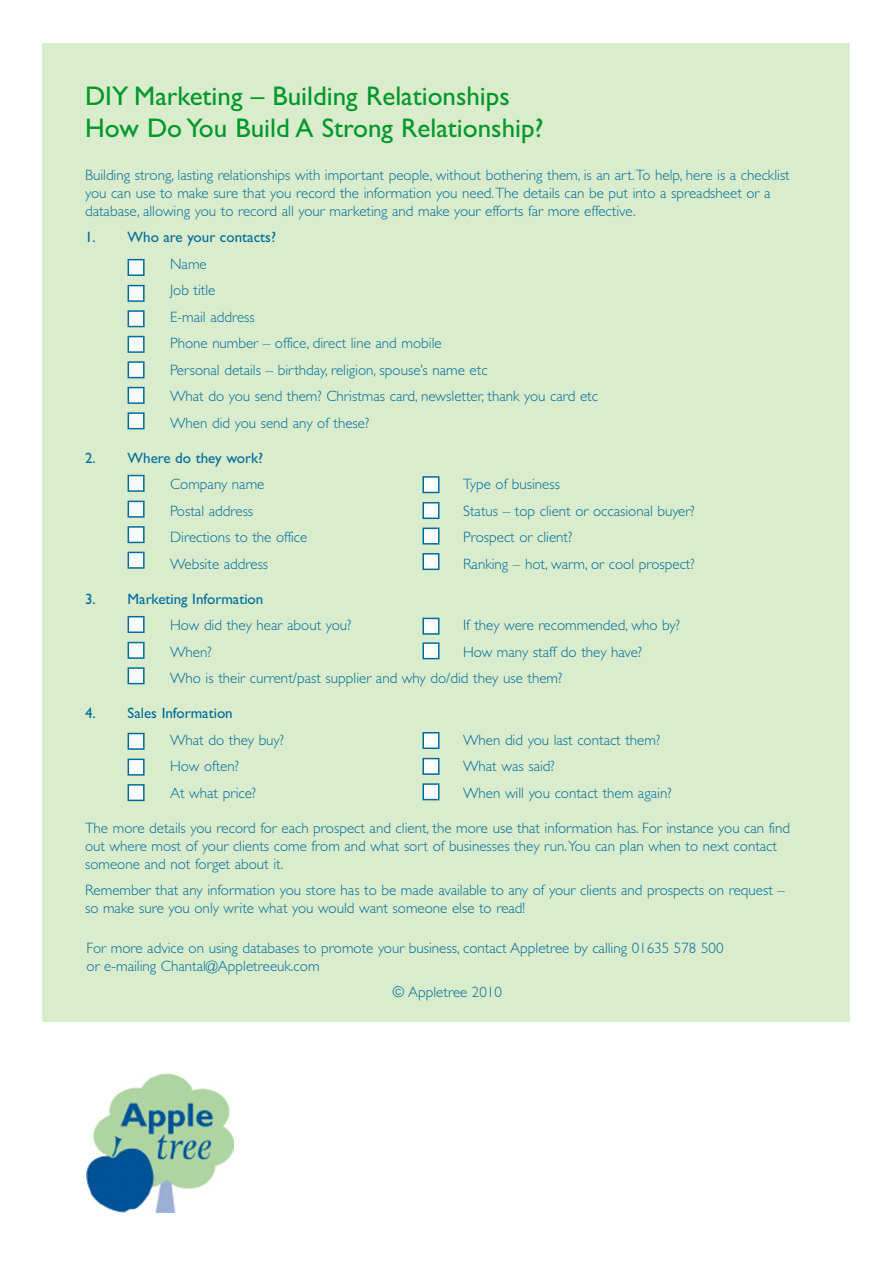
<style>
.page{position:relative;width:893px;height:1263px;background:#fff}
.page>*{position:absolute;margin:0;border:0;box-sizing:border-box;transform-origin:0 0}
.t1{font:27px/32.4px "Gill Sans";color:#00972b}
.t2{font:300 15px/26.5px "Gill Sans";color:#006c9c}
.t3{font:15px "Gill Sans";color:#006c9c}
</style>
<div class="page">
<div style="left:43px;top:44px;width:807px;height:978px;background:#d9eccc"></div>
<img style="left:86px;top:1073px;width:147px;height:140px">
<div style="left:128px;top:260px;width:16px;height:15px;background:#fff"></div>
<div style="left:128px;top:259px;width:17px;height:17px;border:2px solid #006c9c"></div>
<div style="left:128px;top:286px;width:16px;height:15px;background:#fff"></div>
<div style="left:128px;top:285px;width:17px;height:17px;border:2px solid #006c9c"></div>
<div style="left:128px;top:311px;width:16px;height:16px;background:#fff"></div>
<div style="left:128px;top:310px;width:17px;height:17px;border:2px solid #006c9c"></div>
<div style="left:128px;top:337px;width:16px;height:15px;background:#fff"></div>
<div style="left:128px;top:336px;width:17px;height:17px;border:2px solid #006c9c"></div>
<div style="left:128px;top:476px;width:16px;height:15px;background:#fff"></div>
<div style="left:128px;top:475px;width:17px;height:17px;border:2px solid #006c9c"></div>
<div style="left:128px;top:501px;width:16px;height:16px;background:#fff"></div>
<div style="left:128px;top:501px;width:17px;height:17px;border:2px solid #006c9c"></div>
<div style="left:128px;top:527px;width:16px;height:15px;background:#fff"></div>
<div style="left:128px;top:526px;width:17px;height:17px;border:2px solid #006c9c"></div>
<div style="left:128px;top:552px;width:16px;height:16px;background:#fff"></div>
<div style="left:128px;top:552px;width:17px;height:17px;border:2px solid #006c9c"></div>
<div style="left:423px;top:477px;width:16px;height:15px;background:#fff"></div>
<div style="left:422px;top:476px;width:17px;height:17px;border:2px solid #006c9c"></div>
<div style="left:423px;top:503px;width:16px;height:15px;background:#fff"></div>
<div style="left:422px;top:502px;width:17px;height:17px;border:2px solid #006c9c"></div>
<div style="left:423px;top:528px;width:16px;height:16px;background:#fff"></div>
<div style="left:422px;top:527px;width:17px;height:17px;border:2px solid #006c9c"></div>
<div style="left:423px;top:554px;width:16px;height:15px;background:#fff"></div>
<div style="left:422px;top:553px;width:17px;height:17px;border:2px solid #006c9c"></div>
<div style="left:128px;top:617px;width:16px;height:15px;background:#fff"></div>
<div style="left:128px;top:616px;width:17px;height:17px;border:2px solid #006c9c"></div>
<div style="left:128px;top:642px;width:16px;height:16px;background:#fff"></div>
<div style="left:128px;top:642px;width:17px;height:17px;border:2px solid #006c9c"></div>
<div style="left:128px;top:668px;width:16px;height:15px;background:#fff"></div>
<div style="left:128px;top:667px;width:17px;height:17px;border:2px solid #006c9c"></div>
<div style="left:128px;top:733px;width:16px;height:16px;background:#fff"></div>
<div style="left:128px;top:733px;width:17px;height:17px;border:2px solid #006c9c"></div>
<div style="left:128px;top:759px;width:16px;height:16px;background:#fff"></div>
<div style="left:128px;top:759px;width:17px;height:17px;border:2px solid #006c9c"></div>
<div style="left:128px;top:785px;width:16px;height:15px;background:#fff"></div>
<div style="left:128px;top:784px;width:17px;height:17px;border:2px solid #006c9c"></div>
<div style="left:423px;top:733px;width:16px;height:15px;background:#fff"></div>
<div style="left:422px;top:732px;width:17px;height:17px;border:2px solid #006c9c"></div>
<div style="left:423px;top:759px;width:16px;height:15px;background:#fff"></div>
<div style="left:422px;top:758px;width:17px;height:17px;border:2px solid #006c9c"></div>
<div style="left:423px;top:618px;width:16px;height:16px;background:#fff"></div>
<div style="left:422px;top:618px;width:17px;height:17px;border:2px solid #006c9c"></div>
<div style="left:423px;top:643px;width:16px;height:16px;background:#fff"></div>
<div style="left:422px;top:642px;width:17px;height:17px;border:2px solid #006c9c"></div>
<div style="left:423px;top:784px;width:16px;height:16px;background:#fff"></div>
<div style="left:422px;top:783px;width:17px;height:17px;border:2px solid #006c9c"></div>
<div style="left:128px;top:362px;width:16px;height:16px;background:#fff"></div>
<div style="left:128px;top:361px;width:17px;height:17px;border:2px solid #006c9c"></div>
<div style="left:128px;top:388px;width:16px;height:15px;background:#fff"></div>
<div style="left:128px;top:387px;width:17px;height:17px;border:2px solid #006c9c"></div>
<div style="left:128px;top:413px;width:16px;height:16px;background:#fff"></div>
<div style="left:128px;top:412px;width:17px;height:17px;border:2px solid #006c9c"></div>
<h1 class="t1" style="left:85px;top:80px;width:460px">DIY Marketing – Building Relationships<br>How Do You Build A Strong Relationship?</h1>
<p class="t2" style="left:85px;top:165px;width:706px;line-height:18px">Building strong, lasting relationships with important people, without bothering them, is an art.To help, here is a checklist you can use to make sure that you record the information you need.The details can be put into a spreadsheet or a database, allowing you to record all your marketing and make your efforts far more effective.</p>
<p class="t3" style="left:85px;top:228px;width:192px">1. Who are your contacts?</p>
<p class="t2" style="left:170px;top:250px;width:429px">Name<br>Job title<br>E-mail address<br>Phone number – office, direct line and mobile<br>Personal details – birthday, religion, spouse’s name etc<br>What do you send them? Christmas card, newsletter, thank you card etc<br>When did you send any of these?</p>
<p class="t3" style="left:85px;top:449px;width:180px">2. Where do they work?</p>
<p class="t2" style="left:170px;top:471px;width:96px">Company name</p>
<p class="t2" style="left:463px;top:471px;width:98px">Type of business</p>
<p class="t2" style="left:170px;top:497px;width:85px">Postal address</p>
<p class="t2" style="left:463px;top:497px;width:233px">Status – top client or occasional buyer?</p>
<p class="t2" style="left:170px;top:524px;width:139px">Directions to the office</p>
<p class="t2" style="left:463px;top:524px;width:111px">Prospect or client?</p>
<p class="t2" style="left:170px;top:550px;width:100px">Website address</p>
<p class="t2" style="left:463px;top:550px;width:233px">Ranking – hot, warm, or cool prospect?</p>
<p class="t3" style="left:85px;top:590px;width:180px">3. Marketing Information</p>
<p class="t2" style="left:170px;top:612px;width:183px">How did they hear about you?</p>
<p class="t2" style="left:463px;top:612px;width:218px">If they were recommended, who by?</p>
<p class="t2" style="left:170px;top:638px;width:43px">When?</p>
<p class="t2" style="left:170px;top:638px;width:474px;text-indent:293px">How many staff do they have?<br>Who is their current/past supplier and why do/did they use them?</p>
<p class="t3" style="left:85px;top:704px;width:149px">4. Sales Information</p>
<p class="t2" style="left:170px;top:726px;width:115px">What do they buy?</p>
<p class="t2" style="left:463px;top:726px;width:199px">When did you last contact them?</p>
<p class="t2" style="left:170px;top:753px;width:70px">How often?</p>
<p class="t2" style="left:463px;top:753px;width:93px">What was said?</p>
<p class="t2" style="left:170px;top:779px;width:88px">At what price?</p>
<p class="t2" style="left:463px;top:779px;width:210px">When will you contact them again?</p>
<p class="t2" style="left:85px;top:818px;width:706px;line-height:18px">The more details you record for each prospect and client, the more use that information has. For instance you can find out where most of your clients come from and what sort of businesses they run.You can plan when to next contact someone and not forget about it.</p>
<p class="t2" style="left:85px;top:881px;width:701px;line-height:18px">Remember that any information you store has to be made available to any of your clients and prospects on request – so make sure you only write what you would want someone else to read!</p>
<p class="t2" style="left:87px;top:938px;width:638px;line-height:18px">For more advice on using databases to promote your business, contact Appletree by calling 01635 578 500 or e-mailing Chantal@Appletreeuk.com</p>
<p class="t2" style="left:392px;top:978px;width:111px">© Appletree 2010</p>
</div>
